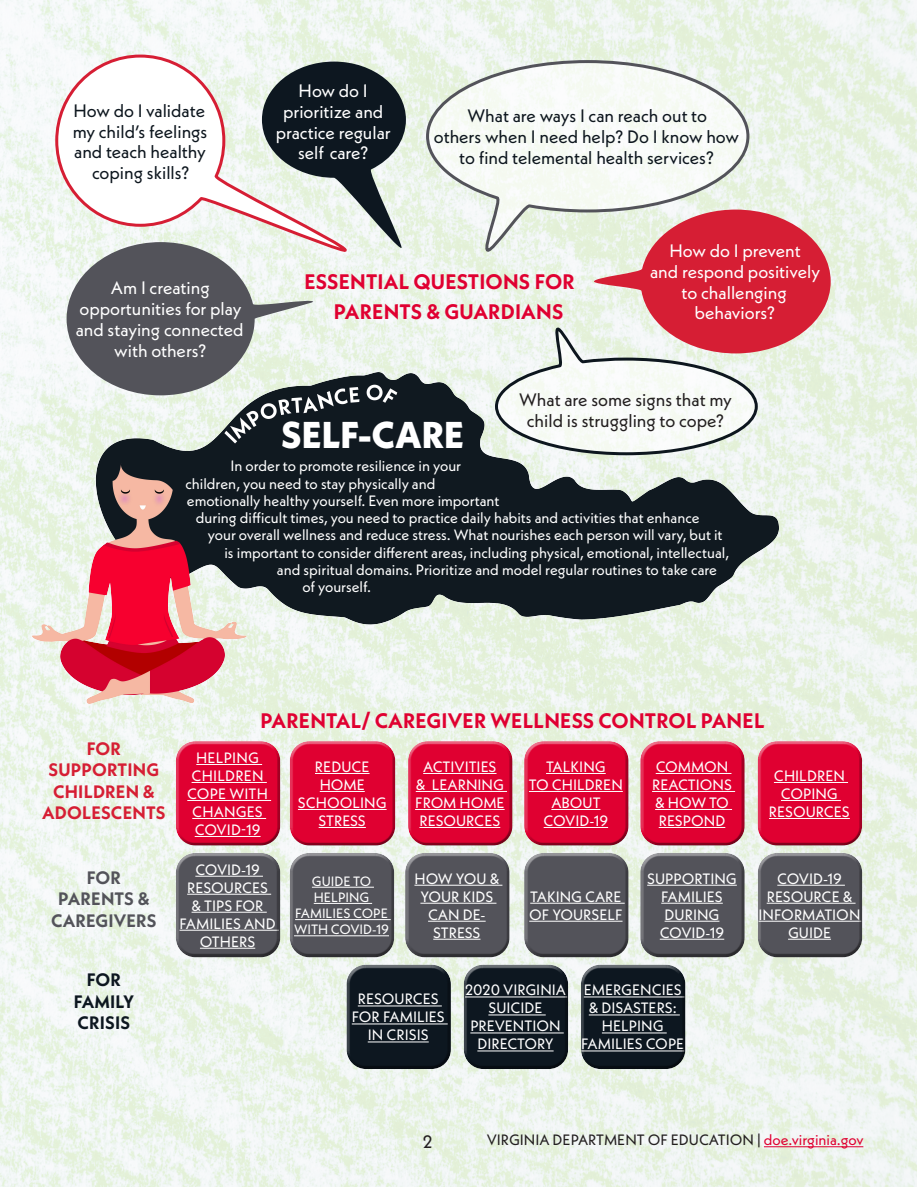
<style>
.page{position:relative;width:918px;height:1188px;background:#fff}
.page>*{position:absolute;margin:0;border:0;box-sizing:border-box;transform-origin:0 0}
.t1{font:800 37.2px "Neue Kabel";color:#fff}
.t2{font:700 21px/29.7px "Neue Kabel";letter-spacing:.01em;color:#e00031}
.t3{font:18px/20.7px "Neue Kabel";color:#fff;text-align:center}
.t4{font:18px/20.7px "Neue Kabel";color:#0d161e;text-align:center}
.t5{font:18px/20.7px "Neue Kabel";color:#231f20;text-align:center}
.t6{font:700 18px/21.6px "Neue Kabel";letter-spacing:.01em;color:#d61e34;text-align:center}
.t7{font:700 18px/21.6px "Neue Kabel";letter-spacing:.01em;color:#53535a;text-align:center}
.t8{font:700 18px/21.6px "Neue Kabel";letter-spacing:.01em;color:#0d1720;text-align:center}
.t9{font:15px/18px "Neue Kabel";color:#fff;text-align:center}
.t10{font:15px "Neue Kabel";color:#231f20}
.t11{font:13.5px/16.2px "Neue Kabel";color:#fff;text-align:center}
.s1{color:#e00031}
</style>
<div class="page">
<img style="left:0;top:0;width:917px;height:1187px">
<img style="left:0;top:372px;width:779px;height:331px">
<svg style="left:67px;top:62px;width:339px;height:333px"></svg>
<hr style="left:764px;top:1146px;width:99px;height:1px;background:#e00031">
<svg style="left:494px;top:210px;width:337px;height:247px"></svg>
<svg style="left:425px;top:59px;width:326px;height:196px"></svg>
<svg style="left:54px;top:53px;width:298px;height:200px"></svg>
<div style="left:171px;top:739px;width:114px;height:98px;background:#fff;opacity:.75"></div>
<div style="left:171px;top:747px;width:114px;height:101px;background:#231f20;opacity:.75"></div>
<div style="left:285px;top:739px;width:115px;height:98px;background:#fff;opacity:.75"></div>
<div style="left:285px;top:747px;width:115px;height:101px;background:#231f20;opacity:.75"></div>
<div style="left:403px;top:739px;width:114px;height:98px;background:#fff;opacity:.75"></div>
<div style="left:403px;top:747px;width:114px;height:101px;background:#231f20;opacity:.75"></div>
<div style="left:520px;top:739px;width:113px;height:98px;background:#fff;opacity:.75"></div>
<div style="left:520px;top:747px;width:113px;height:101px;background:#231f20;opacity:.75"></div>
<div style="left:636px;top:739px;width:113px;height:98px;background:#fff;opacity:.75"></div>
<div style="left:636px;top:747px;width:113px;height:101px;background:#231f20;opacity:.75"></div>
<div style="left:753px;top:739px;width:113px;height:98px;background:#fff;opacity:.75"></div>
<div style="left:753px;top:747px;width:113px;height:101px;background:#231f20;opacity:.75"></div>
<div style="left:171px;top:850px;width:114px;height:99px;background:#fff;opacity:.75"></div>
<div style="left:171px;top:859px;width:114px;height:101px;background:#231f20;opacity:.75"></div>
<div style="left:285px;top:850px;width:114px;height:99px;background:#fff;opacity:.75"></div>
<div style="left:285px;top:859px;width:114px;height:101px;background:#231f20;opacity:.75"></div>
<div style="left:401px;top:850px;width:113px;height:99px;background:#fff;opacity:.75"></div>
<div style="left:401px;top:859px;width:113px;height:101px;background:#231f20;opacity:.75"></div>
<div style="left:520px;top:850px;width:113px;height:99px;background:#fff;opacity:.75"></div>
<div style="left:520px;top:859px;width:113px;height:101px;background:#231f20;opacity:.75"></div>
<div style="left:636px;top:850px;width:113px;height:99px;background:#fff;opacity:.75"></div>
<div style="left:636px;top:859px;width:113px;height:101px;background:#231f20;opacity:.75"></div>
<div style="left:753px;top:850px;width:114px;height:99px;background:#fff;opacity:.75"></div>
<div style="left:753px;top:859px;width:114px;height:101px;background:#231f20;opacity:.75"></div>
<div style="left:342px;top:962px;width:113px;height:98px;background:#fff;opacity:.75"></div>
<div style="left:342px;top:971px;width:113px;height:101px;background:#231f20;opacity:.75"></div>
<div style="left:459px;top:962px;width:114px;height:98px;background:#fff;opacity:.75"></div>
<div style="left:459px;top:971px;width:114px;height:101px;background:#231f20;opacity:.75"></div>
<div style="left:576px;top:962px;width:114px;height:98px;background:#fff;opacity:.75"></div>
<div style="left:576px;top:971px;width:114px;height:101px;background:#231f20;opacity:.75"></div>
<p class="t4" style="left:73px;top:100px;width:136px">How do I validate my child’s feelings and teach healthy coping skills?</p>
<p class="t3" style="left:76px;top:278px;width:169px">Am I creating opportunities for play and staying connected with others?</p>
<p class="t3" style="left:276px;top:80px;width:117px">How do I prioritize and practice regular self care?</p>
<p class="t4" style="left:434px;top:106px;width:307px">What are ways I can reach out to<br>others when I need help? Do I know how to fnd telemental health services?</p>
<h2 class="t2" style="left:334px;top:267px;width:242px;text-indent:-29px">ESSENTIAL QUESTIONS FOR<br>PARENTS &amp; GUARDIANS</h2>
<p class="t3" style="left:650px;top:240px;width:172px">How do I prevent<br>and respond positively to challenging behaviors?</p>
<p class="t5" style="left:519px;top:389px;width:214px">What are some signs that my child is struggling to cope?</p>
<h2 class="t1" style="left:281px;top:411px;width:184px">SELF-CARE</h2>
<p class="t9" style="left:230px;top:457px;width:232px">In order to promote resilience in your</p>
<p class="t9" style="left:185px;top:474px;width:252px">children, you need to stay physically and</p>
<p class="t9" style="left:187px;top:491px;width:314px">emotionally healthy yourself. Even more important</p>
<p class="t9" style="left:196px;top:509px;width:505px">during difcult times, you need to practice daily habits and activities that enhance</p>
<p class="t9" style="left:208px;top:526px;width:516px">your overall wellness and reduce stress. What nourishes each person will vary, but it</p>
<p class="t9" style="left:224px;top:543px;width:506px">is important to consider diferent areas, including physical, emotional, intellectual,</p>
<p class="t9" style="left:277px;top:560px;width:442px">and spiritual domains. Prioritize and model regular routines to take care</p>
<p class="t9" style="left:302px;top:578px;width:70px">of yourself.</p>
<h2 class="t2" style="left:261px;top:706px;width:506px">PARENTAL/ CAREGIVER WELLNESS CONTROL PANEL</h2>
<h3 class="t6" style="left:42px;top:737px;width:125px">FOR<br>SUPPORTING<br>CHILDREN &amp;<br>ADOLESCENTS</h3>
<p class="t9" style="left:187px;top:749px;width:82px">HELPING<br>CHILDREN<br>COPE WITH<br>CHANGES<br>COVID-19</p>
<p class="t9" style="left:298px;top:758px;width:90px">REDUCE<br>HOME<br>SCHOOLING<br>STRESS</p>
<p class="t9" style="left:415px;top:758px;width:91px">ACTIVITIES<br>&amp; LEARNING<br>FROM HOME<br>RESOURCES</p>
<p class="t9" style="left:529px;top:758px;width:95px">TALKING<br>TO CHILDREN<br>ABOUT<br>COVID-19</p>
<p class="t9" style="left:652px;top:758px;width:81px">COMMON<br>REACTIONS &amp; HOW TO<br>RESPOND</p>
<p class="t9" style="left:769px;top:767px;width:82px">CHILDREN<br>COPING<br>RESOURCES</p>
<h3 class="t7" style="left:51px;top:866px;width:107px">FOR<br>PARENTS &amp;<br>CAREGIVERS</h3>
<p class="t9" style="left:180px;top:860px;width:98px">COVID-19<br>RESOURCES<br>&amp; TIPS FOR<br>FAMILIES AND<br>OTHERS</p>
<p class="t9" style="left:647px;top:869px;width:91px">SUPPORTING<br>FAMILIES<br>DURING<br>COVID-19</p>
<p class="t9" style="left:759px;top:869px;width:103px">COVID-19<br>RESOURCE &amp;<br>INFORMATION<br>GUIDE</p>
<p class="t11" style="left:294px;top:873px;width:96px">GUIDE TO<br>HELPING<br>FAMILIES COPE<br>WITH COVID-19</p>
<p class="t9" style="left:414px;top:869px;width:86px">HOW YOU &amp;<br>YOUR KIDS<br>CAN DE-<br>STRESS</p>
<p class="t9" style="left:529px;top:887px;width:95px;text-align:left">TAKING CARE<br>OF YOURSELF</p>
<h3 class="t8" style="left:74px;top:969px;width:62px">FOR<br>FAMILY<br>CRISIS</h3>
<p class="t9" style="left:352px;top:990px;width:94px">RESOURCES<br>FOR FAMILIES<br>IN CRISIS</p>
<p class="t9" style="left:465px;top:981px;width:218px">2020 VIRGINIA EMERGENCIES</p>
<p class="t9" style="left:488px;top:999px;width:56px">SUICIDE</p>
<p class="t9" style="left:470px;top:1017px;width:92px">PREVENTION</p>
<p class="t9" style="left:477px;top:1035px;width:78px">DIRECTORY</p>
<p class="t9" style="left:581px;top:999px;width:105px">&amp; DISASTERS:<br>HELPING<br>FAMILIES COPE</p>
<p class="t5" style="left:423px;top:1131px;width:11px">2</p>
<p class="t10" style="left:487px;top:1130px;width:378px">VIRGINIA DEPARTMENT OF EDUCATION | <span class="s1">doe.virginia.gov</span></p>
</div>
